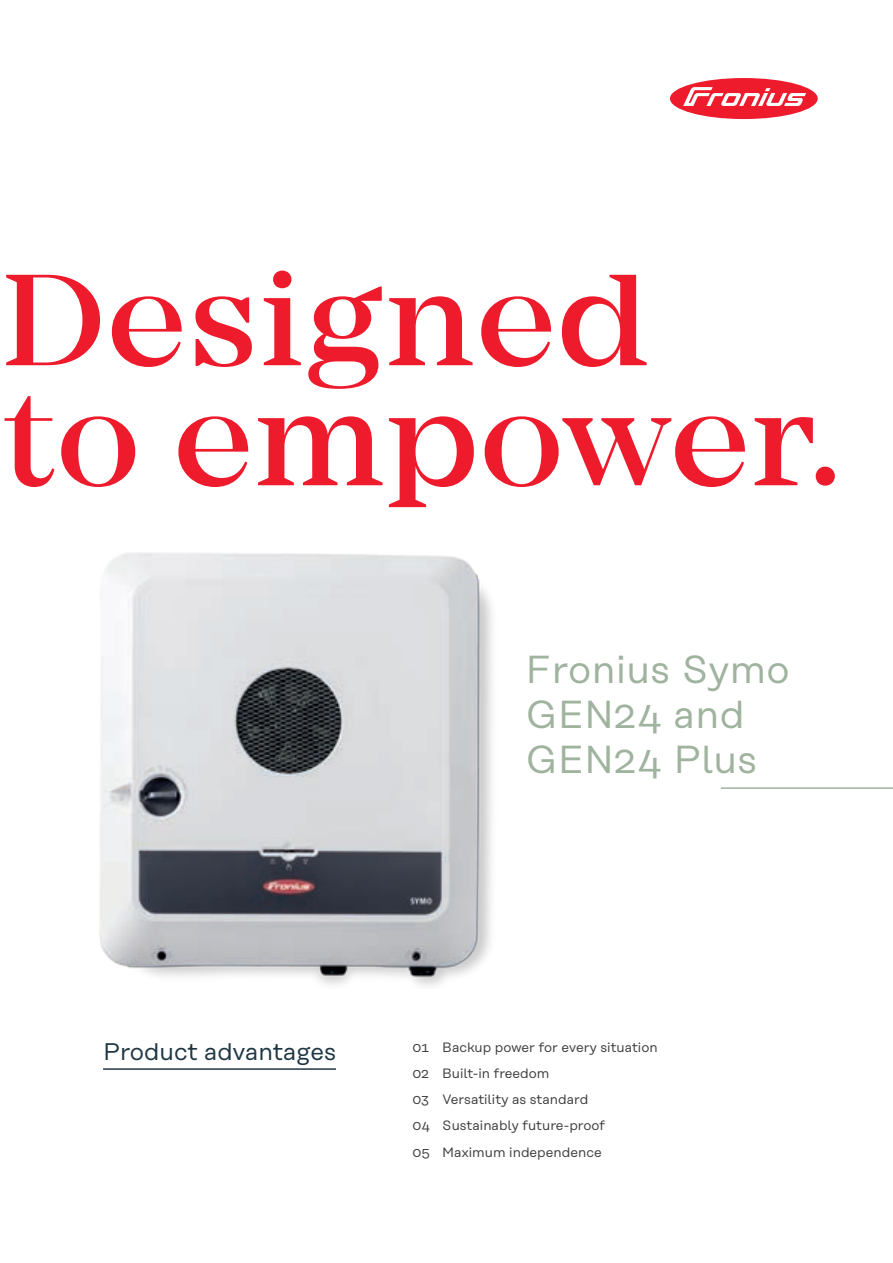
<style>
.page{position:relative;width:893px;height:1263px;background:#fff}
.page>*{position:absolute;margin:0;border:0;box-sizing:border-box;transform-origin:0 0}
.t1{font:500 135px/120px "Mirador";letter-spacing:.01em;color:#ee1b2d}
.t2{font:39px/45px "Rational Text";letter-spacing:.01em;color:#9fb39e}
.t3{font:24px "Rational Text";color:#1f3643}
.t4{font:13.5px/26.2px "Rational Text";color:#3e3e3f}
</style>
<div class="page">
<hr style="left:721px;top:787px;width:172px;height:2px;background:#9fb39e">
<img style="left:99px;top:552px;width:393px;height:434px">
<hr style="left:103px;top:1068px;width:233px;height:2px;background:#1f3643">
<div style="left:670px;top:78px;width:148px;height:41px;background:#ee1b2d;border-radius:50%"></div>
<svg style="left:683px;top:87px;width:123px;height:19px"></svg>
<h1 class="t1" style="left:2px;top:261px;width:838px">Designed<br>to empower.</h1>
<h2 class="t2" style="left:525px;top:646px;width:266px">Fronius Symo<br>GEN24 and<br>GEN24 Plus</h2>
<h3 class="t3" style="left:103px;top:1038px;width:234px">Product advantages</h3>
<p class="t4" style="left:412px;top:1034px;width:247px">01 Backup power for every situation<br>02 Built-in freedom<br>03 Versatility as standard<br>04 Sustainably future-proof<br>05 Maximum independence</p>
</div>
